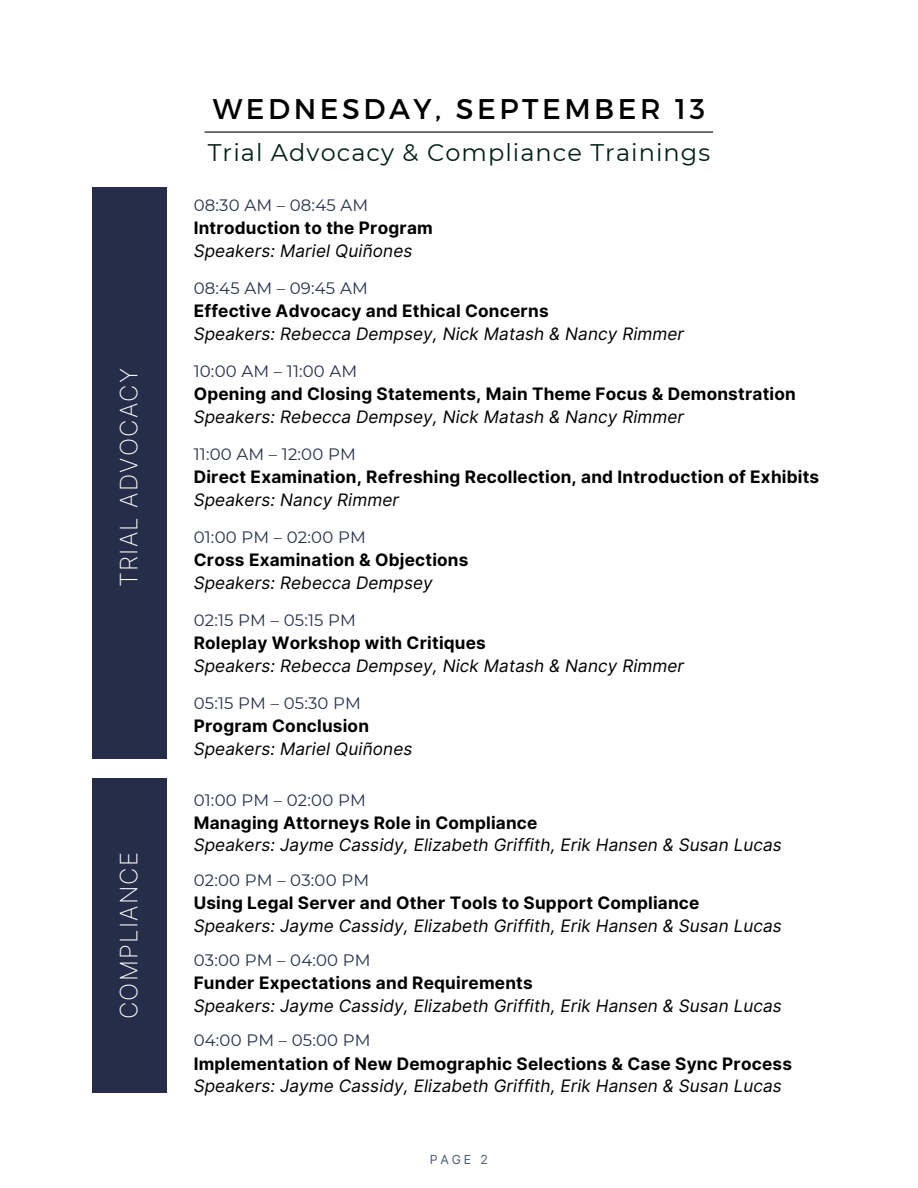
<style>
.page{position:relative;width:918px;height:1188px;background:#fff}
.page>*{position:absolute;margin:0;border:0;box-sizing:border-box;transform-origin:0 0}
.t1{font:28.5px "Montserrat";letter-spacing:.125em;color:#000}
.t2{font:24px "Montserrat";letter-spacing:.045em;color:#012015}
.t3{font:200 24px "Inter";letter-spacing:.055em;color:#fff}
.t4{font:italic 17.1px "Inter";letter-spacing:.005em;color:#000}
.t5{font:700 17.1px "Inter";letter-spacing:.01em;color:#000}
.t6{font:16.5px "Montserrat";letter-spacing:.01em;color:#252f4b}
.t7{font:12.45px "Inter";color:#4a5a73}
</style>
<div class="page">
<div style="left:92px;top:187px;width:75px;height:572px;background:#252d49"></div>
<hr style="left:205px;top:131px;width:508px;height:2px;background:#000">
<div style="left:92px;top:778px;width:75px;height:315px;background:#252d49"></div>
<p class="t3" style="left:114px;top:587px;width:221px;rotate:-90deg">TRIAL ADVOCACY</p>
<p class="t3" style="left:114px;top:1019px;width:169px;rotate:-90deg">COMPLIANCE</p>
<p class="t1" style="left:213px;top:90px;width:494px">WEDNESDAY, SEPTEMBER 13</p>
<p class="t2" style="left:208px;top:137px;width:504px">Trial Advocacy &amp; Compliance Trainings</p>
<p class="t6" style="left:194px;top:195px;width:176px">08:30 AM – 08:45 AM</p>
<p class="t5" style="left:194px;top:218px;width:241px">Introduction to the Program</p>
<p class="t4" style="left:194px;top:240px;width:220px">Speakers: Mariel Quiñones</p>
<p class="t6" style="left:194px;top:278px;width:176px">08:45 AM – 09:45 AM</p>
<p class="t5" style="left:194px;top:301px;width:356px">Effective Advocacy and Ethical Concerns</p>
<p class="t4" style="left:194px;top:323px;width:492px">Speakers: Rebecca Dempsey, Nick Matash &amp; Nancy Rimmer</p>
<p class="t6" style="left:194px;top:361px;width:165px">10:00 AM – 11:00 AM</p>
<p class="t5" style="left:194px;top:384px;width:604px">Opening and Closing Statements, Main Theme Focus &amp; Demonstration</p>
<p class="t4" style="left:194px;top:406px;width:492px">Speakers: Rebecca Dempsey, Nick Matash &amp; Nancy Rimmer</p>
<p class="t6" style="left:194px;top:444px;width:164px">11:00 AM – 12:00 PM</p>
<p class="t5" style="left:194px;top:467px;width:627px">Direct Examination, Refreshing Recollection, and Introduction of Exhibits</p>
<p class="t4" style="left:194px;top:489px;width:207px">Speakers: Nancy Rimmer</p>
<p class="t6" style="left:194px;top:527px;width:174px">01:00 PM – 02:00 PM</p>
<p class="t5" style="left:194px;top:550px;width:276px">Cross Examination &amp; Objections</p>
<p class="t4" style="left:194px;top:572px;width:241px">Speakers: Rebecca Dempsey</p>
<p class="t6" style="left:194px;top:610px;width:164px">02:15 PM – 05:15 PM</p>
<p class="t5" style="left:194px;top:633px;width:294px">Roleplay Workshop with Critiques</p>
<p class="t4" style="left:194px;top:655px;width:492px">Speakers: Rebecca Dempsey, Nick Matash &amp; Nancy Rimmer</p>
<p class="t6" style="left:194px;top:693px;width:169px">05:15 PM – 05:30 PM</p>
<p class="t5" style="left:194px;top:716px;width:177px">Program Conclusion</p>
<p class="t4" style="left:194px;top:738px;width:220px">Speakers: Mariel Quiñones</p>
<p class="t6" style="left:194px;top:790px;width:174px">01:00 PM – 02:00 PM</p>
<p class="t5" style="left:194px;top:813px;width:345px">Managing Attorneys Role in Compliance</p>
<p class="t4" style="left:194px;top:835px;width:590px">Speakers: Jayme Cassidy, Elizabeth Griffith, Erik Hansen &amp; Susan Lucas</p>
<p class="t6" style="left:194px;top:870px;width:177px">02:00 PM – 03:00 PM</p>
<p class="t5" style="left:194px;top:893px;width:507px">Using Legal Server and Other Tools to Support Compliance</p>
<p class="t4" style="left:194px;top:915px;width:590px">Speakers: Jayme Cassidy, Elizabeth Griffith, Erik Hansen &amp; Susan Lucas</p>
<p class="t6" style="left:194px;top:950px;width:178px">03:00 PM – 04:00 PM</p>
<p class="t5" style="left:194px;top:973px;width:341px">Funder Expectations and Requirements</p>
<p class="t4" style="left:194px;top:996px;width:590px">Speakers: Jayme Cassidy, Elizabeth Griffith, Erik Hansen &amp; Susan Lucas</p>
<p class="t6" style="left:194px;top:1031px;width:178px">04:00 PM – 05:00 PM</p>
<p class="t5" style="left:194px;top:1053px;width:600px">Implementation of New Demographic Selections &amp; Case Sync Process</p>
<p class="t4" style="left:194px;top:1076px;width:590px">Speakers: Jayme Cassidy, Elizabeth Griffith, Erik Hansen &amp; Susan Lucas</p>
<p class="t7" style="left:430px;top:1152px;width:60px">PAGE 2</p>
</div>
